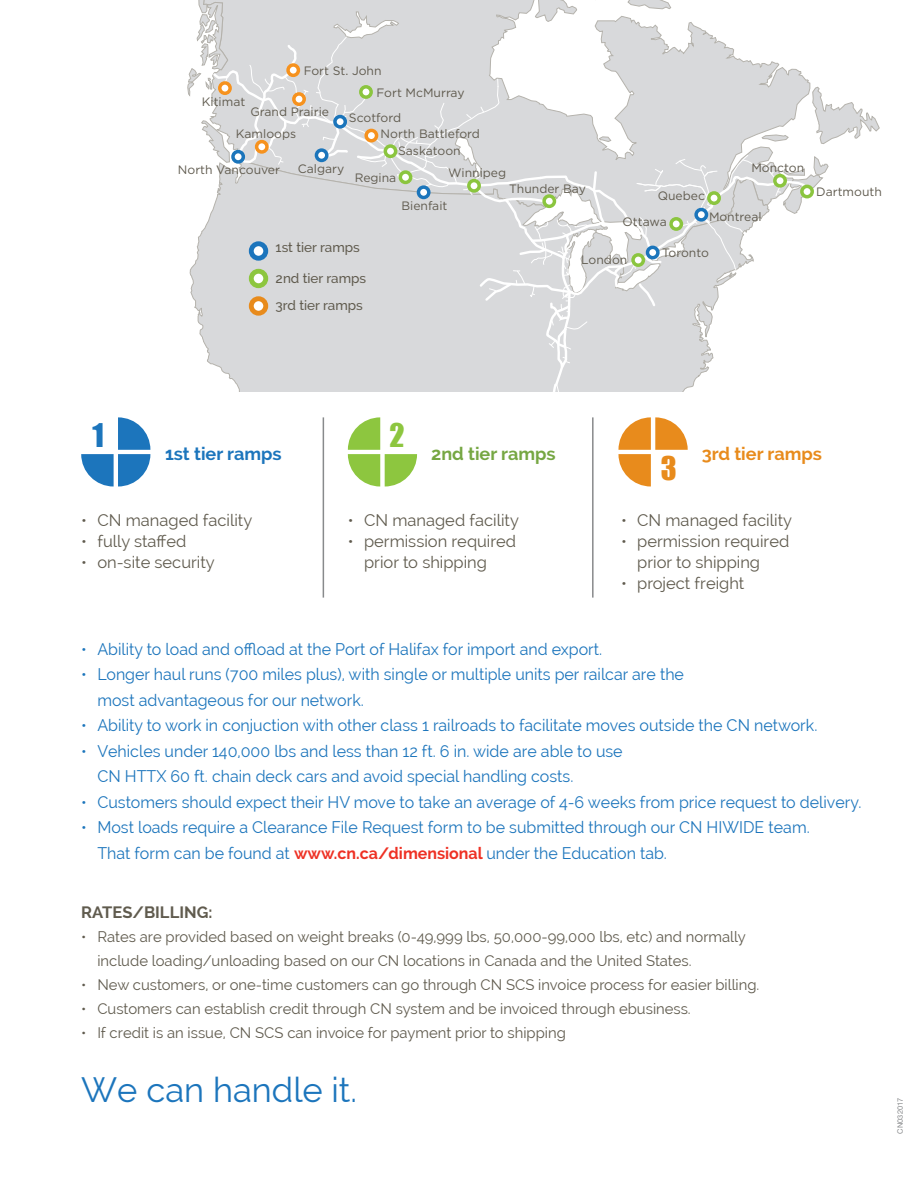
<style>
.page{position:relative;width:918px;height:1188px;background:#fff}
.page>*{position:absolute;margin:0;border:0;box-sizing:border-box;transform-origin:0 0}
.t1{font:34.5px "Raleway";color:#1c75bc}
.t2{font:30px "Impact";color:#1c75bc}
.t3{font:30px "Impact";color:#e88b1c}
.t4{font:30px "Impact";color:#8dc63f}
.t5{font:700 18px "Raleway";color:#1c75bc}
.t6{font:700 18px "Raleway";color:#76a743}
.t7{font:700 18px "Raleway";color:#e88b1c}
.t8{font:16.5px/25.5px "Raleway";color:#1c75bc}
.t9{font:16.5px/21px "Raleway";color:#605b4e}
.t10{font:700 16.5px "Raleway";color:#605b4e}
.t11{font:15px/24px "Raleway";color:#605b4e}
.t12{font:500 13.5px "Raleway";color:#605b4e}
.t13{font:12.15px/26.1px "Gotham";color:#605b4f}
.t14{font:7.5px "Helvetica Neue LT Pro";color:#888a8c}
.s1{font-weight:700;color:#ee3124}
</style>
<div class="page">
<svg style="left:81px;top:417px;width:69px;height:70px"></svg>
<svg style="left:618px;top:417px;width:70px;height:70px"></svg>
<hr style="left:323px;top:417px;width:1px;height:181px;background:#888a8c">
<hr style="left:592px;top:417px;width:2px;height:181px;background:#888a8c">
<svg style="left:348px;top:417px;width:69px;height:70px"></svg>
<svg style="left:187px;top:0;width:693px;height:392px"></svg>
<svg style="left:775px;top:176px;width:10px;height:10px"></svg>
<div style="left:773px;top:174px;width:14px;height:14px;border:3px solid #8bc53f;border-radius:50%"></div>
<svg style="left:709px;top:193px;width:10px;height:10px"></svg>
<div style="left:707px;top:191px;width:14px;height:14px;border:3px solid #8bc53f;border-radius:50%"></div>
<svg style="left:257px;top:142px;width:10px;height:10px"></svg>
<div style="left:255px;top:140px;width:14px;height:14px;border:3px solid #f6921e;border-radius:50%"></div>
<svg style="left:220px;top:83px;width:10px;height:10px"></svg>
<div style="left:218px;top:81px;width:14px;height:14px;border:3px solid #f6921e;border-radius:50%"></div>
<svg style="left:288px;top:65px;width:10px;height:10px"></svg>
<div style="left:286px;top:63px;width:14px;height:14px;border:3px solid #f6921e;border-radius:50%"></div>
<svg style="left:294px;top:94px;width:10px;height:10px"></svg>
<div style="left:292px;top:92px;width:14px;height:14px;border:3px solid #f6921e;border-radius:50%"></div>
<svg style="left:366px;top:130px;width:11px;height:11px"></svg>
<div style="left:364px;top:129px;width:14px;height:14px;border:3px solid #f6921e;border-radius:50%"></div>
<svg style="left:361px;top:87px;width:10px;height:10px"></svg>
<div style="left:359px;top:85px;width:14px;height:14px;border:3px solid #8bc53f;border-radius:50%"></div>
<svg style="left:469px;top:181px;width:10px;height:10px"></svg>
<div style="left:467px;top:179px;width:14px;height:14px;border:3px solid #8bc53f;border-radius:50%"></div>
<svg style="left:544px;top:196px;width:10px;height:10px"></svg>
<div style="left:542px;top:194px;width:14px;height:14px;border:3px solid #8bc53f;border-radius:50%"></div>
<div style="left:385px;top:146px;width:11px;height:10px;background:#fff;border-radius:50%"></div>
<div style="left:384px;top:144px;width:13px;height:14px;border:3px solid #8bc53f;border-radius:50%"></div>
<svg style="left:671px;top:219px;width:10px;height:10px"></svg>
<div style="left:669px;top:217px;width:14px;height:14px;border:3px solid #8bc53f;border-radius:50%"></div>
<svg style="left:633px;top:255px;width:10px;height:10px"></svg>
<div style="left:631px;top:253px;width:14px;height:14px;border:3px solid #8bc53f;border-radius:50%"></div>
<div style="left:802px;top:186px;width:10px;height:11px;background:#fff;border-radius:50%"></div>
<div style="left:800px;top:185px;width:14px;height:13px;border:3px solid #8bc53f;border-radius:50%"></div>
<svg style="left:233px;top:152px;width:10px;height:10px"></svg>
<div style="left:231px;top:150px;width:14px;height:14px;border:3px solid #1b75bb;border-radius:50%"></div>
<svg style="left:335px;top:117px;width:10px;height:10px"></svg>
<div style="left:333px;top:115px;width:14px;height:14px;border:3px solid #1b75bb;border-radius:50%"></div>
<svg style="left:316px;top:150px;width:11px;height:10px"></svg>
<div style="left:315px;top:148px;width:14px;height:14px;border:3px solid #1b75bb;border-radius:50%"></div>
<svg style="left:400px;top:172px;width:11px;height:10px"></svg>
<div style="left:399px;top:170px;width:13px;height:14px;border:3px solid #8bc53f;border-radius:50%"></div>
<svg style="left:418px;top:187px;width:11px;height:10px"></svg>
<div style="left:417px;top:185px;width:14px;height:14px;border:3px solid #1b75bb;border-radius:50%"></div>
<svg style="left:648px;top:247px;width:10px;height:11px"></svg>
<div style="left:646px;top:246px;width:14px;height:13px;border:3px solid #1b75bb;border-radius:50%"></div>
<svg style="left:696px;top:210px;width:10px;height:10px"></svg>
<div style="left:694px;top:208px;width:14px;height:14px;border:3px solid #1b75bb;border-radius:50%"></div>
<div style="left:251px;top:244px;width:15px;height:14px;background:#fff;border-radius:50%"></div>
<div style="left:249px;top:241px;width:19px;height:20px;border:5px solid #1c75bc;border-radius:50%"></div>
<div style="left:251px;top:271px;width:15px;height:15px;background:#fff;border-radius:50%"></div>
<div style="left:249px;top:269px;width:19px;height:19px;border:5px solid #8dc63f;border-radius:50%"></div>
<div style="left:251px;top:299px;width:15px;height:14px;background:#fff;border-radius:50%"></div>
<div style="left:249px;top:296px;width:19px;height:20px;border:5px solid #e88b1c;border-radius:50%"></div>
<p class="t13" style="left:304px;top:57px;width:79px">Fort St. John</p>
<p class="t13" style="left:250px;top:98px;width:80px">Grand Prairie</p>
<p class="t13" style="left:376px;top:80px;width:90px">Fort McMurray</p>
<p class="t13" style="left:202px;top:88px;width:45px">Kitimat</p>
<p class="t13" style="left:349px;top:105px;width:54px">Scotford</p>
<p class="t13" style="left:236px;top:121px;width:62px">Kamloops</p>
<p class="t13" style="left:381px;top:120px;width:101px">North Battleford</p>
<p class="t13" style="left:448px;top:140px;width:59px;line-height:21.6px;text-indent:-50px">Saskatoon<br>Winnipeg</p>
<p class="t13" style="left:752px;top:154px;width:54px">Moncton</p>
<p class="t13" style="left:298px;top:155px;width:48px">Calgary</p>
<p class="t13" style="left:178px;top:157px;width:104px">North Vancouver</p>
<p class="t13" style="left:355px;top:164px;width:43px">Regina</p>
<p class="t13" style="left:509px;top:175px;width:78px">Thunder Bay</p>
<p class="t13" style="left:623px;top:183px;width:84px;text-indent:35px">Quebec<br>Ottawa</p>
<p class="t13" style="left:662px;top:239px;width:48px">Toronto</p>
<p class="t13" style="left:581px;top:247px;width:48px">London</p>
<p class="t13" style="left:401px;top:193px;width:48px">Bienfait</p>
<p class="t13" style="left:709px;top:203px;width:54px">Montreal</p>
<p class="t12" style="left:276px;top:239px;width:86px">1st tier ramps</p>
<p class="t12" style="left:276px;top:270px;width:92px">2nd tier ramps</p>
<p class="t12" style="left:276px;top:298px;width:89px">3rd tier ramps</p>
<p class="t13" style="left:816px;top:179px;width:67px">Dartmouth</p>
<h2 class="t2" style="left:92px;top:411px;width:13px">1</h2>
<h2 class="t4" style="left:390px;top:411px;width:17px">2</h2>
<p class="t5" style="left:165px;top:444px;width:118px">1st tier ramps</p>
<p class="t6" style="left:431px;top:444px;width:126px">2nd tier ramps</p>
<p class="t7" style="left:702px;top:444px;width:122px">3rd tier ramps</p>
<h2 class="t3" style="left:661px;top:445px;width:17px">3</h2>
<p class="t9" style="left:81px;top:510px;width:173px">• CN managed facility</p>
<p class="t9" style="left:81px;top:531px;width:107px">• fully staffed</p>
<p class="t9" style="left:81px;top:552px;width:135px">• on-site security</p>
<p class="t9" style="left:348px;top:510px;width:173px">• CN managed facility</p>
<p class="t9" style="left:364px;top:531px;width:154px;text-indent:-16px">• permission required prior to shipping</p>
<p class="t9" style="left:621px;top:510px;width:173px">• CN managed facility</p>
<p class="t9" style="left:637px;top:531px;width:154px;text-indent:-16px">• permission required prior to shipping</p>
<p class="t9" style="left:621px;top:573px;width:125px">• project freight</p>
<p class="t8" style="left:81px;top:636px;width:522px">• Ability to load and offload at the Port of Halifax for import and export.</p>
<p class="t8" style="left:97px;top:662px;width:588px;text-indent:-16px">• Longer haul runs (700 miles plus), with single or multiple units per railcar are the most advantageous for our network.</p>
<p class="t8" style="left:81px;top:713px;width:738px">• Ability to work in conjuction with other class 1 railroads to facilitate moves outside the CN network.</p>
<p class="t8" style="left:97px;top:738px;width:527px;text-indent:-16px">• Vehicles under 140,000 lbs and less than 12 ft. 6 in. wide are able to use<br>CN HTTX 60 ft. chain deck cars and avoid special handling costs.</p>
<p class="t8" style="left:81px;top:789px;width:782px">• Customers should expect their HV move to take an average of 4-6 weeks from price request to delivery.</p>
<p class="t8" style="left:97px;top:815px;width:714px;text-indent:-16px">• Most loads require a Clearance File Request form to be submitted through our CN HIWIDE team.<br>That form can be found at <span class="s1">www.cn.ca/dimensional</span> under the Education tab.</p>
<p class="t10" style="left:81px;top:903px;width:133px">RATES/BILLING:</p>
<p class="t11" style="left:97px;top:925px;width:650px;text-indent:-16px">• Rates are provided based on weight breaks (0-49,999 lbs, 50,000-99,000 lbs, etc) and normally include loading/unloading based on our CN locations in Canada and the United States.</p>
<p class="t11" style="left:81px;top:973px;width:680px">• New customers, or one-time customers can go through CN SCS invoice process for easier billing.</p>
<p class="t11" style="left:81px;top:997px;width:611px">• Customers can establish credit through CN system and be invoiced through ebusiness.</p>
<p class="t11" style="left:81px;top:1021px;width:486px">• If credit is an issue, CN SCS can invoice for payment prior to shipping</p>
<p class="t1" style="left:81px;top:1070px;width:277px">We can handle it.</p>
<p class="t14" style="left:895px;top:1134px;width:37px;rotate:-90deg">CN032017</p>
</div>
